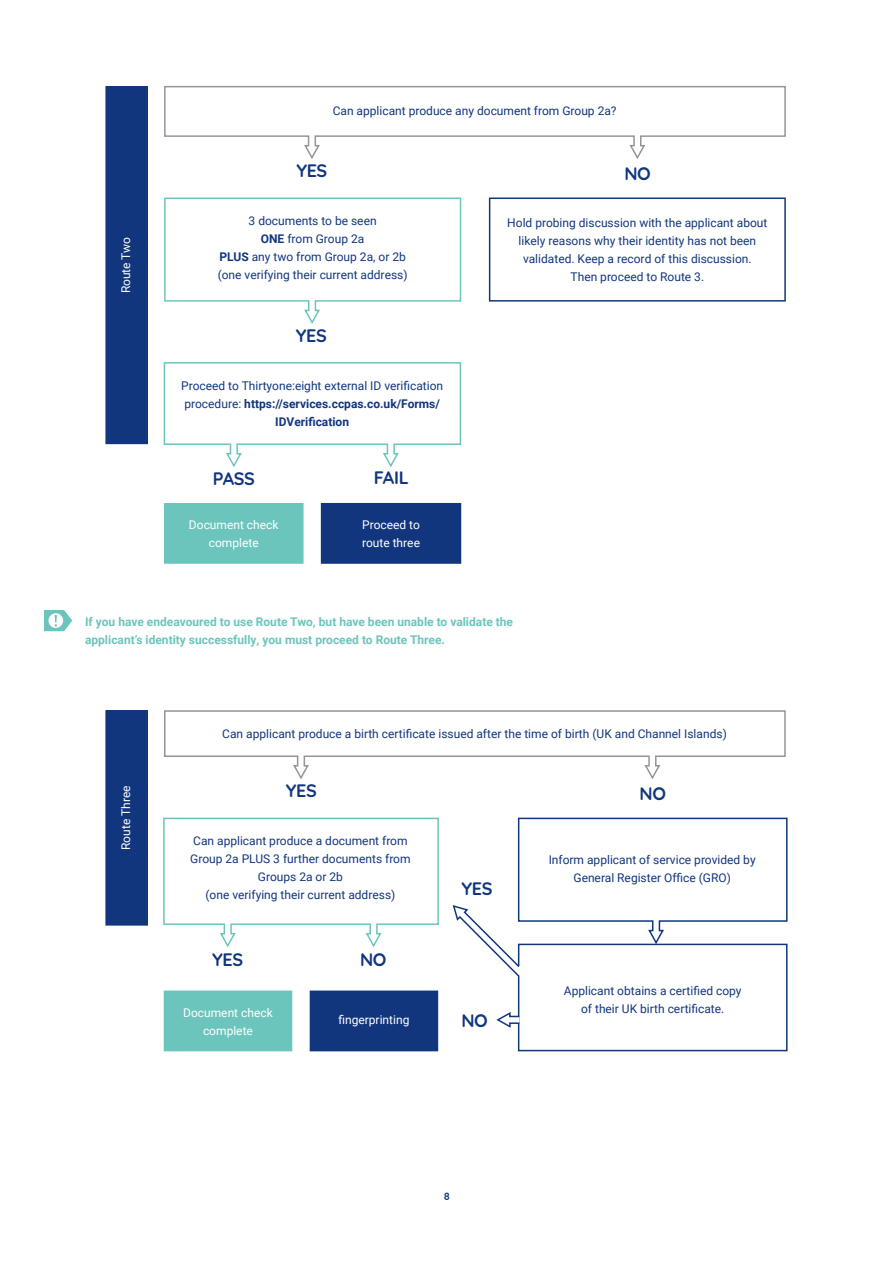
<style>
.page{position:relative;width:893px;height:1263px;background:#fff}
.page>*{position:absolute;margin:0;border:0;box-sizing:border-box;transform-origin:0 0}
.t1{font:700 18px "Quicksand";letter-spacing:-.02em;color:#11367e}
.t2{font:12px/18px "Roboto";color:#11367e;text-align:center}
.t3{font:700 12px/18px "Roboto";color:#6cc5bd}
.t4{font:12px/18px "Roboto";color:#fff;text-align:center}
.t5{font:700 10.5px "Quicksand";color:#11367e}
.s1{font-weight:700}
</style>
<div class="page">
<div style="left:489px;top:198px;width:297px;height:104px;border:2px solid #11367e"></div>
<svg style="left:44px;top:610px;width:28px;height:21px"></svg>
<svg style="left:164px;top:85px;width:622px;height:74px"></svg>
<svg style="left:164px;top:197px;width:298px;height:127px"></svg>
<svg style="left:163px;top:362px;width:299px;height:105px"></svg>
<div style="left:165px;top:504px;width:138px;height:59px;background:#6cc5bd"></div>
<div style="left:164px;top:503px;width:140px;height:61px;border:2px solid #6cc5bd"></div>
<div style="left:322px;top:504px;width:138px;height:59px;background:#11367e"></div>
<div style="left:321px;top:503px;width:140px;height:61px;border:2px solid #11367e"></div>
<div style="left:106px;top:87px;width:41px;height:356px;background:#11367e"></div>
<div style="left:105px;top:86px;width:43px;height:358px;border:2px solid #11367e"></div>
<div style="left:106px;top:711px;width:41px;height:214px;background:#11367e"></div>
<div style="left:105px;top:710px;width:43px;height:216px;border:2px solid #11367e"></div>
<svg style="left:164px;top:710px;width:622px;height:69px"></svg>
<svg style="left:163px;top:817px;width:276px;height:130px"></svg>
<div style="left:164px;top:991px;width:127px;height:59px;background:#6cc5bd"></div>
<div style="left:164px;top:990px;width:128px;height:61px;border:2px solid #6cc5bd"></div>
<div style="left:310px;top:991px;width:127px;height:59px;background:#11367e"></div>
<div style="left:310px;top:990px;width:128px;height:61px;border:2px solid #11367e"></div>
<svg style="left:452px;top:817px;width:336px;height:235px"></svg>
<p class="t4" style="left:118px;top:293px;width:58px;rotate:-90deg">Route Two</p>
<p class="t2" style="left:333px;top:103px;width:285px">Can applicant produce any document from Group 2a?</p>
<h1 class="t1" style="left:296px;top:163px;width:33px">YES</h1>
<h1 class="t1" style="left:624px;top:166px;width:28px">NO</h1>
<p class="t2" style="left:218px;top:213px;width:191px">3 documents to be seen<br><span class="s1">ONE</span> from Group 2a<br><span class="s1">PLUS</span> any two from Group 2a, or 2b (one verifying their current address)</p>
<h1 class="t1" style="left:296px;top:328px;width:33px">YES</h1>
<p class="t2" style="left:181px;top:376px;width:264px">Proceed to Thirtyone:eight external ID verification procedure: <span class="s1">https://services.ccpas.co.uk/Forms/<br>IDVerification</span></p>
<h1 class="t1" style="left:213px;top:470px;width:44px">PASS</h1>
<h1 class="t1" style="left:374px;top:470px;width:37px">FAIL</h1>
<p class="t4" style="left:189px;top:517px;width:91px">Document check complete</p>
<p class="t4" style="left:362px;top:517px;width:59px;text-align:left">Proceed to route three</p>
<p class="t2" style="left:507px;top:215px;width:262px">Hold probing discussion with the applicant about likely reasons why their identity has not been validated. Keep a record of this discussion.<br>Then proceed to Route 3.</p>
<p class="t3" style="left:85px;top:612px;width:430px">If you have endeavoured to use Route Two, but have been unable to validate the applicant’s identity successfully, you must proceed to Route Three.</p>
<p class="t4" style="left:118px;top:850px;width:66px;rotate:-90deg">Route Three</p>
<p class="t2" style="left:222px;top:724px;width:506px">Can applicant produce a birth certificate issued after the time of birth (UK and Channel Islands)</p>
<h1 class="t1" style="left:286px;top:783px;width:33px">YES</h1>
<h1 class="t1" style="left:639px;top:786px;width:28px">NO</h1>
<p class="t2" style="left:190px;top:833px;width:222px">Can applicant produce a document from<br>Group 2a PLUS 3 further documents from<br>Groups 2a or 2b<br>(one verifying their current address)</p>
<p class="t2" style="left:549px;top:851px;width:209px">Inform applicant of service provided by<br>General Register Office (GRO)</p>
<h1 class="t1" style="left:461px;top:880px;width:33px">YES</h1>
<h1 class="t1" style="left:212px;top:951px;width:33px">YES</h1>
<h1 class="t1" style="left:360px;top:952px;width:28px">NO</h1>
<p class="t4" style="left:183px;top:1004px;width:91px">Document check complete</p>
<p class="t4" style="left:338px;top:1010px;width:72px">fingerprinting</p>
<h1 class="t1" style="left:461px;top:1012px;width:28px">NO</h1>
<p class="t2" style="left:564px;top:981px;width:179px">Applicant obtains a certified copy of their UK birth certificate.</p>
<p class="t5" style="left:444px;top:1192px;width:8px">8</p>
</div>
